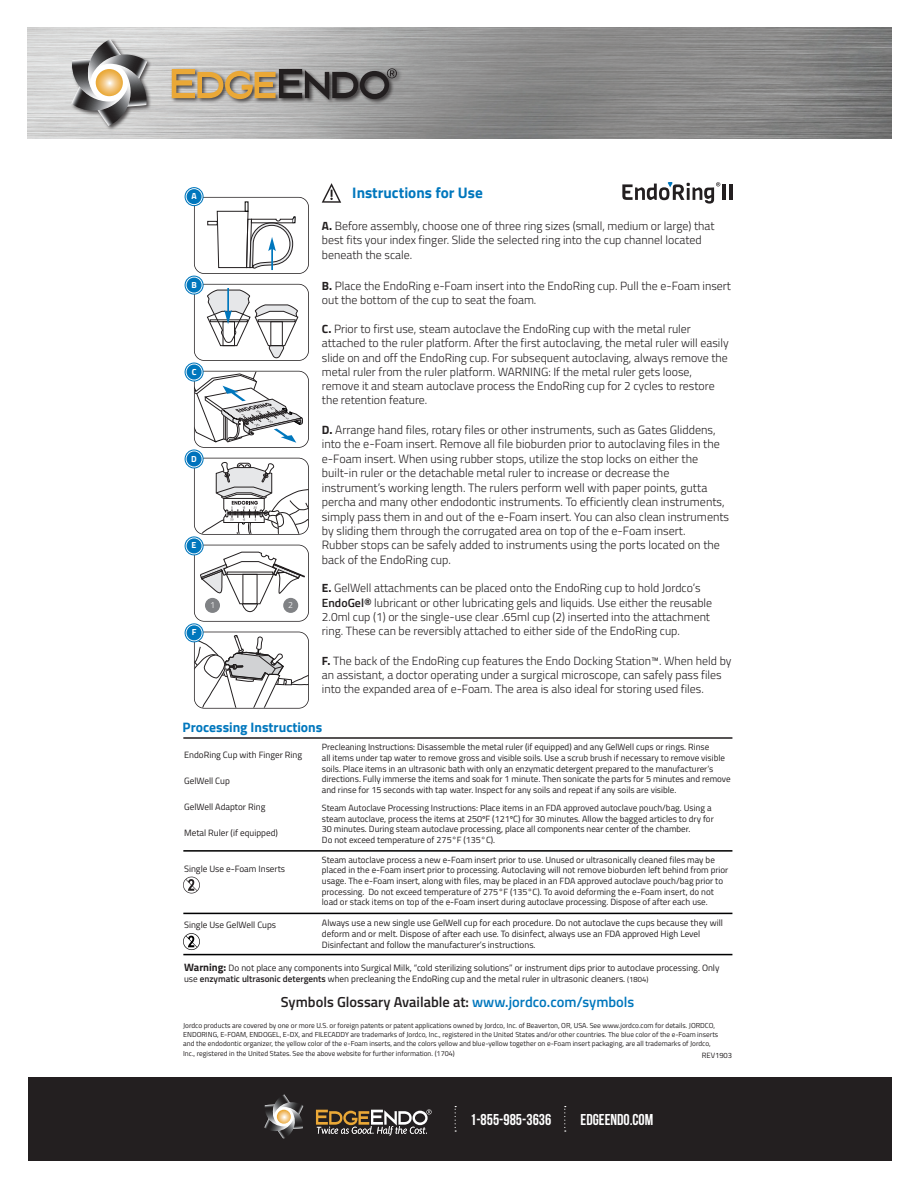
<style>
.page{position:relative;width:918px;height:1188px;background:#fff}
.page>*{position:absolute;margin:0;border:0;box-sizing:border-box;transform-origin:0 0}
.t1{font:700 15.75px "Bebas Neue";color:#fff}
.t2{font:700 15.3px "Titillium Web";color:#0077bd}
.t3{font:600 14.55px "Titillium Web";color:#231f20}
.t4{font:700 13.8px "Titillium Web";color:#0077bd}
.t5{font:300 12px/14.4px "Titillium Web";color:#231f20}
.t6{font:300 11.85px/14.2px "Titillium Web";color:#231f20}
.t7{font:9.15px/10.6px "Titillium Web";color:#231f20}
.t8{font:9px/10.6px "Titillium Web";color:#231f20}
.t9{font:700 8.85px "Titillium Web";color:#fff}
.t10{font:300 8.85px "Titillium Web";color:#fff}
.t11{font:7.65px "Titillium Web";color:#231f20}
.t12{font:7.2px/9.1px "Titillium Web";color:#231f20}
.s1{font-weight:700}
.s2{font-weight:600}
.s3{font-weight:700;font-size:10.65px}
.s4{font-size:7.65px}
.s5{color:#0077bd}
</style>
<div class="page">
<img style="left:28px;top:27px;width:864px;height:111px">
<div style="left:71px;top:39px;width:332px;height:92px;background:#231f20;opacity:.75"></div>
<svg style="left:71px;top:39px;width:76px;height:87px;background:#9c9c9d"></svg>
<svg style="left:96px;top:69px;width:27px;height:27px"></svg>
<svg style="left:172px;top:68px;width:225px;height:32px;background:#8f8069"></svg>
<div style="left:28px;top:1078px;width:864px;height:83px;background:#231f20"></div>
<svg style="left:455px;top:1106px;width:1px;height:26px"></svg>
<svg style="left:564px;top:1106px;width:2px;height:26px"></svg>
<svg style="left:264px;top:1094px;width:39px;height:44px"></svg>
<svg style="left:277px;top:1110px;width:14px;height:14px"></svg>
<svg style="left:316px;top:1109px;width:116px;height:26px"></svg>
<hr style="left:183px;top:954px;width:549px;height:1px;background:#000001">
<hr style="left:183px;top:913px;width:549px;height:1px;background:#000001">
<svg style="left:183px;top:877px;width:17px;height:16px"></svg>
<hr style="left:183px;top:850px;width:549px;height:2px;background:#000001">
<hr style="left:183px;top:737px;width:549px;height:2px;background:#231f20">
<svg style="left:194px;top:632px;width:115px;height:77px"></svg>
<svg style="left:185px;top:623px;width:19px;height:19px"></svg>
<svg style="left:186px;top:624px;width:17px;height:17px"></svg>
<div style="left:187px;top:625px;width:15px;height:15px;background:#0077bd;border-radius:50%"></div>
<svg style="left:194px;top:545px;width:115px;height:77px"></svg>
<svg style="left:185px;top:536px;width:19px;height:19px"></svg>
<svg style="left:186px;top:537px;width:17px;height:17px"></svg>
<div style="left:187px;top:538px;width:15px;height:15px;background:#0077bd;border-radius:50%"></div>
<div style="left:283px;top:598px;width:15px;height:15px;background:#808285;border-radius:50%"></div>
<div style="left:205px;top:598px;width:15px;height:15px;background:#808285;border-radius:50%"></div>
<svg style="left:194px;top:458px;width:115px;height:77px"></svg>
<svg style="left:185px;top:449px;width:19px;height:20px"></svg>
<svg style="left:186px;top:451px;width:17px;height:16px"></svg>
<div style="left:187px;top:451px;width:15px;height:16px;background:#0072bc;border-radius:50%"></div>
<svg style="left:194px;top:371px;width:115px;height:77px"></svg>
<svg style="left:185px;top:363px;width:19px;height:19px"></svg>
<svg style="left:186px;top:364px;width:17px;height:17px"></svg>
<div style="left:187px;top:365px;width:15px;height:15px;background:#0077bd;border-radius:50%"></div>
<svg style="left:185px;top:276px;width:19px;height:19px"></svg>
<svg style="left:186px;top:277px;width:17px;height:17px"></svg>
<div style="left:187px;top:278px;width:15px;height:15px;background:#0077bd;border-radius:50%"></div>
<svg style="left:194px;top:284px;width:115px;height:77px"></svg>
<svg style="left:194px;top:197px;width:115px;height:77px"></svg>
<svg style="left:185px;top:187px;width:19px;height:19px"></svg>
<svg style="left:186px;top:188px;width:17px;height:17px"></svg>
<div style="left:187px;top:189px;width:15px;height:15px;background:#0077bd;border-radius:50%"></div>
<hr style="left:723px;top:184px;width:3px;height:16px;background:#231f20">
<hr style="left:729px;top:184px;width:3px;height:16px;background:#231f20">
<svg style="left:622px;top:182px;width:98px;height:22px"></svg>
<svg style="left:183px;top:933px;width:17px;height:17px"></svg>
<svg style="left:322px;top:183px;width:19px;height:20px"></svg>
<p class="t9" style="left:191px;top:189px;width:7px">A</p>
<p class="t9" style="left:191px;top:278px;width:7px">B</p>
<p class="t9" style="left:192px;top:365px;width:6px">C</p>
<p class="t9" style="left:191px;top:452px;width:7px">D</p>
<p class="t9" style="left:192px;top:539px;width:6px">E</p>
<p class="t9" style="left:192px;top:626px;width:6px">F</p>
<p class="t10" style="left:210px;top:599px;width:6px">1</p>
<p class="t10" style="left:288px;top:599px;width:6px">2</p>
<p class="t2" style="left:352px;top:181px;width:132px">Instructions for Use</p>
<p class="t6" style="left:322px;top:218px;width:394px"><span class="s1">A.</span> Before assembly, choose one of three ring sizes (small, medium or large) that best fits your index finger. Slide the selected ring into the cup channel located beneath the scale.</p>
<p class="t6" style="left:322px;top:278px;width:411px"><span class="s1">B.</span> Place the EndoRing e-Foam insert into the EndoRing cup. Pull the e-Foam insert out the bottom of the cup to seat the foam.</p>
<p class="t6" style="left:322px;top:321px;width:408px"><span class="s1">C.</span> Prior to first use, steam autoclave the EndoRing cup with the metal ruler attached to the ruler platform. After the first autoclaving, the metal ruler will easily slide on and off the EndoRing cup. For subsequent autoclaving, always remove the metal ruler from the ruler platform. WARNING: If the metal ruler gets loose, remove it and steam autoclave process the EndoRing cup for 2 cycles to restore the retention feature.</p>
<p class="t5" style="left:322px;top:422px;width:409px"><span class="s1">D.</span> Arrange hand files, rotary files or other instruments, such as Gates Gliddens, into the e-Foam insert. Remove all file bioburden prior to autoclaving files in the e-Foam insert. When using rubber stops, utilize the stop locks on either the built-in ruler or the detachable metal ruler to increase or decrease the instrument’s working length. The rulers perform well with paper points, gutta percha and many other endodontic instruments. To efficiently clean instruments, simply pass them in and out of the e-Foam insert. You can also clean instruments by sliding them through the corrugated area on top of the e-Foam insert.<br>Rubber stops can be safely added to instruments using the ports located on the back of the EndoRing cup.</p>
<p class="t6" style="left:322px;top:580px;width:392px"><span class="s1">E.</span> GelWell attachments can be placed onto the EndoRing cup to hold Jordco’s <span class="s2">EndoGel®</span> lubricant or other lubricating gels and liquids. Use either the reusable 2.0ml cup (1) or the single-use clear .65ml cup (2) inserted into the attachment ring. These can be reversibly attached to either side of the EndoRing cup.</p>
<p class="t6" style="left:322px;top:653px;width:411px"><span class="s1">F.</span> The back of the EndoRing cup features the Endo Docking Station™. When held by an assistant, a doctor operating under a surgical microscope, can safely pass files into the expanded area of e-Foam. The area is also ideal for storing used files.</p>
<p class="t4" style="left:183px;top:717px;width:141px">Processing Instructions</p>
<p class="t7" style="left:184px;top:749px;width:120px">EndoRing Cup with Finger Ring</p>
<p class="t7" style="left:184px;top:775px;width:47px">GelWell Cup</p>
<p class="t7" style="left:184px;top:801px;width:83px">GelWell Adaptor Ring</p>
<p class="t7" style="left:184px;top:827px;width:95px">Metal Ruler (if equipped)</p>
<p class="t7" style="left:184px;top:863px;width:103px">Single Use e-Foam Inserts</p>
<p class="t7" style="left:184px;top:919px;width:94px">Single Use GelWell Cups</p>
<p class="t8" style="left:322px;top:741px;width:410px">Precleaning Instructions: Disassemble the metal ruler (if equipped) and any GelWell cups or rings. Rinse<br>all items under tap water to remove gross and visible soils. Use a scrub brush if necessary to remove visible soils. Place items in an ultrasonic bath with only an enzymatic detergent prepared to the manufacturer’s directions. Fully immerse the items and soak for 1 minute. Then sonicate the parts for 5 minutes and remove and rinse for 15 seconds with tap water. Inspect for any soils and repeat if any soils are visible.</p>
<p class="t8" style="left:322px;top:802px;width:393px">Steam Autoclave Processing Instructions: Place items in an FDA approved autoclave pouch/bag. Using a steam autoclave, process the items at 250ºF (121ºC) for 30 minutes. Allow the bagged articles to dry for 30 minutes. During steam autoclave processing, place all components near center of the chamber.<br>Do not exceed temperature of 275°F (135°C).</p>
<p class="t8" style="left:322px;top:854px;width:408px">Steam autoclave process a new e-Foam insert prior to use. Unused or ultrasonically cleaned files may be placed in the e-Foam insert prior to processing. Autoclaving will not remove bioburden left behind from prior usage. The e-Foam insert, along with files, may be placed in an FDA approved autoclave pouch/bag prior to processing. Do not exceed temperature of 275°F (135°C). To avoid deforming the e-Foam insert, do not load or stack items on top of the e-Foam insert during autoclave processing. Dispose of after each use.</p>
<p class="t7" style="left:322px;top:917px;width:403px">Always use a new single use GelWell cup for each procedure. Do not autoclave the cups because they will deform and or melt. Dispose of after each use. To disinfect, always use an FDA approved High Level<br>Disinfectant and follow the manufacturer’s instructions.</p>
<p class="t7" style="left:184px;top:962px;width:537px"><span class="s3">Warning:</span> Do not place any components into Surgical Milk, “cold sterilizing solutions” or instrument dips prior to autoclave processing. Only use <span class="s2">enzymatic ultrasonic detergents</span> when precleaning the EndoRing cup and the metal ruler in ultrasonic cleaners. <span class="s4">(1804)</span></p>
<p class="t3" style="left:281px;top:991px;width:355px">Symbols Glossary Available at: <span class="s5">www.jordco.com/symbols</span></p>
<p class="t12" style="left:183px;top:1021px;width:537px">Jordco products are covered by one or more U.S. or foreign patents or patent applications owned by Jordco, Inc. of Beaverton, OR, USA. See www.jordco.com for details. JORDCO, ENDORING, E-FOAM, ENDOGEL, E-DX, and FILECADDY are trademarks of Jordco, Inc., registered in the United States and/or other countries. The blue color of the e-Foam inserts and the endodontic organizer, the yellow color of the e-Foam inserts, and the colors yellow and blue-yellow together on e-Foam insert packaging, are all trademarks of Jordco, Inc., registered in the United States. See the above website for further information. (1704)</p>
<p class="t11" style="left:702px;top:1050px;width:32px">REV1903</p>
<p class="t1" style="left:470px;top:1111px;width:83px">1-855-985-3636</p>
<p class="t1" style="left:581px;top:1111px;width:74px">EDGEENDO.COM</p>
</div>
